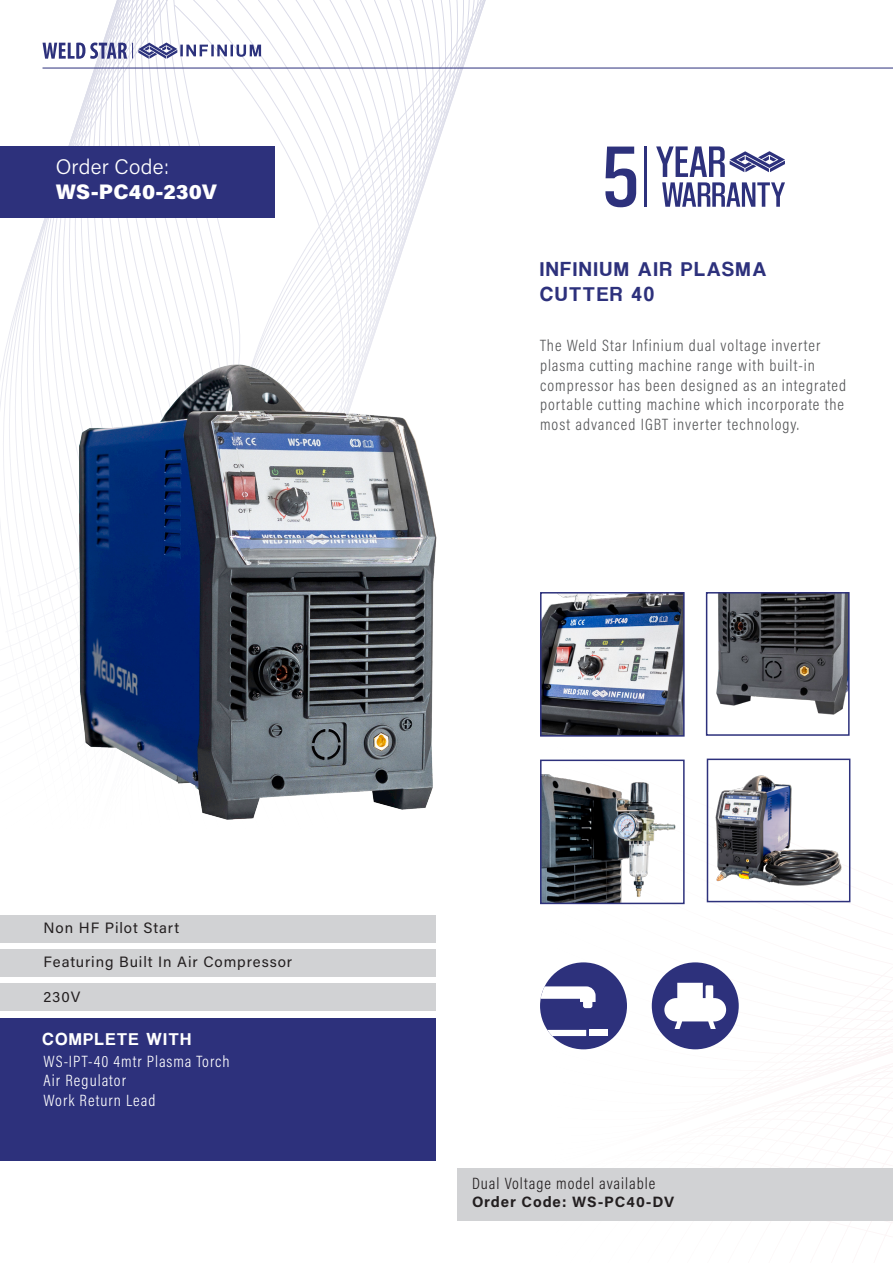
<style>
.page{position:relative;width:893px;height:1263px;background:#fff}
.page>*{position:absolute;margin:0;border:0;box-sizing:border-box;transform-origin:0 0}
.Headers{font:21px/25.2px "Coolvetica Rg";letter-spacing:.1em;color:#2d317c}
.Headers-2{font:900 21px/25.2px "Acumin Pro";letter-spacing:.01em;color:#fff}
.Headers-3{font:18px "Coolvetica Rg";letter-spacing:.1em;color:#fff}
.t1{font:300 16.5px/19.8px "Acumin Pro Cond";letter-spacing:.06em;color:#57585a}
.t2{font:300 16.5px/19.8px "Acumin Pro Cond";letter-spacing:.06em;color:#fff}
.t3{font:300 16.5px "Acumin Pro Cond";letter-spacing:.06em;color:#231f20}
.t4{font:15px "Acumin Pro";letter-spacing:.06em;color:#231f20}
.t5{font:700 15px "Acumin Pro";letter-spacing:.06em;color:#231f20}
.s1{font-weight:300}
</style>
<div class="page">
<svg style="left:819px;top:758px;width:74px;height:463px"></svg>
<svg style="left:416px;top:0;width:109px;height:943px"></svg>
<svg style="left:17px;top:0;width:399px;height:596px"></svg>
<svg style="left:43px;top:43px;width:218px;height:16px"></svg>
<hr style="left:43px;top:68px;width:850px;height:1px;background:#2d317c">
<img style="left:73px;top:362px;width:367px;height:460px">
<img style="left:543px;top:774px;width:133px;height:127px">
<div style="left:540px;top:759px;width:145px;height:145px;border:2px solid #2d317c"></div>
<img style="left:715px;top:775px;width:127px;height:110px">
<div style="left:707px;top:758px;width:143px;height:144px;border:2px solid #2d317c"></div>
<img style="left:543px;top:595px;width:139px;height:139px">
<div style="left:540px;top:592px;width:145px;height:145px;border:2px solid #2d317c"></div>
<img style="left:716px;top:595px;width:131px;height:120px">
<div style="left:706px;top:592px;width:144px;height:144px;border:2px solid #2d317c"></div>
<svg style="left:605px;top:147px;width:31px;height:60px"></svg>
<svg style="left:656px;top:146px;width:129px;height:61px"></svg>
<hr style="left:644px;top:146px;width:3px;height:61px;background:#2d317c">
<div style="left:540px;top:962px;width:87px;height:87px;background:#2d317c;border-radius:50%"></div>
<svg style="left:541px;top:986px;width:55px;height:22px"></svg>
<svg style="left:547px;top:1030px;width:39px;height:6px"></svg>
<div style="left:589px;top:1030px;width:19px;height:6px;background:#fff"></div>
<div style="left:652px;top:962px;width:87px;height:87px;background:#2d317c;border-radius:50%"></div>
<svg style="left:664px;top:983px;width:62px;height:46px"></svg>
<div style="left:0;top:146px;width:274px;height:71px;background:#2d317c"></div>
<div style="left:0;top:915px;width:436px;height:27px;background:#d1d2d4"></div>
<div style="left:0;top:949px;width:436px;height:27px;background:#d1d2d4"></div>
<div style="left:0;top:983px;width:436px;height:27px;background:#d1d2d4"></div>
<div style="left:0;top:1018px;width:436px;height:142px;background:#2d317c"></div>
<div style="left:457px;top:1168px;width:436px;height:52px;background:#d1d2d4"></div>
<p class="Headers-2" style="left:56px;top:153px;width:163px"><span class="s1">Order Code:<br></span>WS-PC40-230V</p>
<p class="Headers" style="left:540px;top:256px;width:228px">INFINIUM AIR PLASMA<br>CUTTER 40</p>
<p class="t1" style="left:540px;top:335px;width:308px">The Weld Star Infinium dual voltage inverter plasma cutting machine range with built-in compressor has been designed as an integrated portable cutting machine which incorporate the most advanced IGBT inverter technology.</p>
<p class="t4" style="left:44px;top:917px;width:137px">Non HF Pilot Start</p>
<p class="t4" style="left:44px;top:951px;width:250px">Featuring Built In Air Compressor</p>
<p class="t4" style="left:44px;top:986px;width:38px">230V</p>
<p class="Headers-3" style="left:43px;top:1028px;width:150px">COMPLETE WITH</p>
<p class="t2" style="left:44px;top:1051px;width:188px">WS-IPT-40 4mtr Plasma Torch<br>Air Regulator<br>Work Return Lead</p>
<p class="t3" style="left:472px;top:1172px;width:185px">Dual Voltage model available</p>
<p class="t5" style="left:472px;top:1191px;width:204px">Order Code: WS-PC40-DV</p>
</div>
